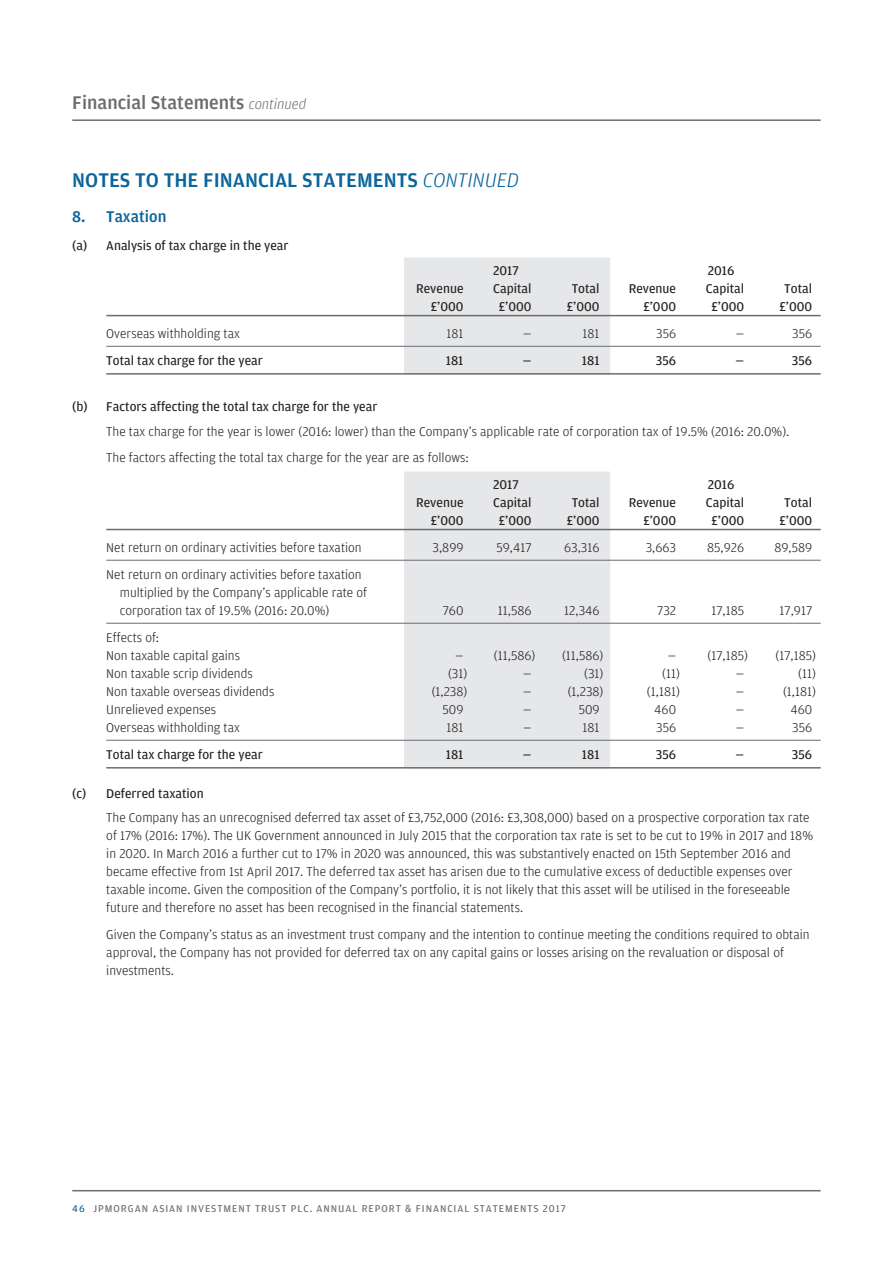
<style>
.page{position:relative;width:893px;height:1263px;background:#fff}
.page>*{position:absolute;margin:0;border:0;box-sizing:border-box;transform-origin:0 0}
.t1{font:500 21px "Amplitude";color:#0a659b}
.t2{font:500 19.5px "Amplitude";color:#6c6d70}
.t3{font:500 16.5px "Amplitude";color:#0a659b}
.t4{font:300 13.5px/18px "Amplitude";color:#231f20}
.t5{font:13.5px "Amplitude";color:#231f20}
.t6{font:10.5px "Amplitude";letter-spacing:.09em;color:#6c6d70}
.s1{font-weight:300;font-style:italic;font-size:15px}
.s2{font-weight:300;font-style:italic}
.s3{color:#0a659b}
</style>
<div class="page">
<hr style="left:72px;top:119px;width:749px;height:2px;background:#6c6d70">
<hr style="left:72px;top:1190px;width:749px;height:1px;background:#6c6d70">
<div style="left:404px;top:258px;width:206px;height:117px;background:#e6e7e9"></div>
<hr style="left:106px;top:315px;width:715px;height:1px;background:#6c6d70">
<hr style="left:106px;top:346px;width:715px;height:1px;background:#6c6d70">
<hr style="left:106px;top:373px;width:715px;height:2px;background:#6c6d70">
<div style="left:404px;top:471px;width:206px;height:297px;background:#e6e7e9"></div>
<hr style="left:106px;top:529px;width:715px;height:1px;background:#6c6d70">
<hr style="left:106px;top:560px;width:715px;height:1px;background:#6c6d70">
<hr style="left:106px;top:623px;width:715px;height:1px;background:#6c6d70">
<hr style="left:106px;top:740px;width:715px;height:1px;background:#6c6d70">
<hr style="left:106px;top:767px;width:715px;height:1px;background:#6c6d70">
<h2 class="t2" style="left:72px;top:90px;width:235px">Financial Statements <span class="s1">continued</span></h2>
<h1 class="t1" style="left:72px;top:167px;width:448px">NOTES TO THE FINANCIAL STATEMENTS <span class="s2">CONTINUED</span></h1>
<p class="t3" style="left:72px;top:206px;width:96px">8. Taxation</p>
<p class="t5" style="left:72px;top:238px;width:218px">(a) Analysis of tax charge in the year</p>
<p class="t5" style="left:493px;top:262px;width:27px">2017</p>
<p class="t5" style="left:708px;top:262px;width:28px">2016</p>
<p class="t5" style="left:416px;top:280px;width:49px">Revenue</p>
<p class="t5" style="left:493px;top:280px;width:40px">Capital</p>
<p class="t5" style="left:572px;top:280px;width:29px">Total</p>
<p class="t5" style="left:629px;top:280px;width:49px">Revenue</p>
<p class="t5" style="left:706px;top:280px;width:40px">Capital</p>
<p class="t5" style="left:784px;top:280px;width:29px">Total</p>
<p class="t5" style="left:431px;top:298px;width:34px">£’000</p>
<p class="t5" style="left:499px;top:298px;width:34px">£’000</p>
<p class="t5" style="left:567px;top:298px;width:34px">£’000</p>
<p class="t5" style="left:643px;top:298px;width:34px">£’000</p>
<p class="t5" style="left:711px;top:298px;width:34px">£’000</p>
<p class="t5" style="left:779px;top:298px;width:34px">£’000</p>
<p class="t4" style="left:106px;top:324px;width:135px">Overseas withholding tax</p>
<p class="t4" style="left:446px;top:324px;width:19px">181</p>
<p class="t4" style="left:523px;top:324px;width:10px">—</p>
<p class="t4" style="left:582px;top:324px;width:19px">181</p>
<p class="t4" style="left:656px;top:324px;width:21px">356</p>
<p class="t4" style="left:736px;top:324px;width:10px">—</p>
<p class="t4" style="left:792px;top:324px;width:21px">356</p>
<p class="t5" style="left:106px;top:352px;width:158px">Total tax charge for the year</p>
<p class="t5" style="left:446px;top:352px;width:19px">181</p>
<p class="t5" style="left:523px;top:352px;width:10px">—</p>
<p class="t5" style="left:582px;top:352px;width:19px">181</p>
<p class="t5" style="left:656px;top:352px;width:22px">356</p>
<p class="t5" style="left:735px;top:352px;width:10px">—</p>
<p class="t5" style="left:792px;top:352px;width:22px">356</p>
<p class="t5" style="left:72px;top:399px;width:307px">(b) Factors affecting the total tax charge for the year</p>
<p class="t4" style="left:106px;top:418px;width:685px;line-height:26.5px">The tax charge for the year is lower (2016: lower) than the Company’s applicable rate of corporation tax of 19.5% (2016: 20.0%).<br>The factors affecting the total tax charge for the year are as follows:</p>
<p class="t5" style="left:493px;top:476px;width:27px">2017</p>
<p class="t5" style="left:708px;top:476px;width:28px">2016</p>
<p class="t5" style="left:416px;top:494px;width:49px">Revenue</p>
<p class="t5" style="left:493px;top:494px;width:40px">Capital</p>
<p class="t5" style="left:572px;top:494px;width:29px">Total</p>
<p class="t5" style="left:629px;top:494px;width:49px">Revenue</p>
<p class="t5" style="left:706px;top:494px;width:40px">Capital</p>
<p class="t5" style="left:784px;top:494px;width:29px">Total</p>
<p class="t5" style="left:431px;top:512px;width:34px">£’000</p>
<p class="t5" style="left:499px;top:512px;width:34px">£’000</p>
<p class="t5" style="left:567px;top:512px;width:34px">£’000</p>
<p class="t5" style="left:643px;top:512px;width:34px">£’000</p>
<p class="t5" style="left:711px;top:512px;width:34px">£’000</p>
<p class="t5" style="left:779px;top:512px;width:34px">£’000</p>
<p class="t4" style="left:106px;top:538px;width:257px">Net return on ordinary activities before taxation</p>
<p class="t4" style="left:433px;top:538px;width:32px">3,899</p>
<p class="t4" style="left:496px;top:538px;width:37px">59,417</p>
<p class="t4" style="left:564px;top:538px;width:37px">63,316</p>
<p class="t4" style="left:646px;top:538px;width:32px">3,663</p>
<p class="t4" style="left:707px;top:538px;width:38px">85,926</p>
<p class="t4" style="left:774px;top:538px;width:39px">89,589</p>
<p class="t4" style="left:120px;top:565px;width:249px;text-indent:-14px">Net return on ordinary activities before taxation multiplied by the Company’s applicable rate of corporation tax of 19.5% (2016: 20.0%)</p>
<p class="t4" style="left:443px;top:601px;width:22px">760</p>
<p class="t4" style="left:498px;top:601px;width:35px">11,586</p>
<p class="t4" style="left:564px;top:601px;width:37px">12,346</p>
<p class="t4" style="left:657px;top:601px;width:20px">732</p>
<p class="t4" style="left:711px;top:601px;width:34px">17,185</p>
<p class="t4" style="left:779px;top:601px;width:34px">17,917</p>
<p class="t4" style="left:106px;top:628px;width:135px">Effects of:<br>Non taxable capital gains</p>
<p class="t4" style="left:455px;top:646px;width:82px">— (11,586)</p>
<p class="t4" style="left:562px;top:646px;width:43px">(11,586)</p>
<p class="t4" style="left:668px;top:646px;width:82px">— (17,185)</p>
<p class="t4" style="left:775px;top:646px;width:42px">(17,185)</p>
<p class="t4" style="left:106px;top:664px;width:148px">Non taxable scrip dividends</p>
<p class="t4" style="left:448px;top:664px;width:21px">(31)</p>
<p class="t4" style="left:523px;top:664px;width:10px">—</p>
<p class="t4" style="left:584px;top:664px;width:21px">(31)</p>
<p class="t4" style="left:662px;top:664px;width:19px">(11)</p>
<p class="t4" style="left:736px;top:664px;width:10px">—</p>
<p class="t4" style="left:798px;top:664px;width:19px">(11)</p>
<p class="t4" style="left:106px;top:682px;width:169px">Non taxable overseas dividends</p>
<p class="t4" style="left:432px;top:682px;width:37px">(1,238)</p>
<p class="t4" style="left:523px;top:682px;width:10px">—</p>
<p class="t4" style="left:568px;top:682px;width:37px">(1,238)</p>
<p class="t4" style="left:647px;top:682px;width:35px">(1,181)</p>
<p class="t4" style="left:736px;top:682px;width:10px">—</p>
<p class="t4" style="left:783px;top:682px;width:35px">(1,181)</p>
<p class="t4" style="left:106px;top:700px;width:111px">Unrelieved expenses</p>
<p class="t4" style="left:443px;top:700px;width:22px">509</p>
<p class="t4" style="left:523px;top:700px;width:10px">—</p>
<p class="t4" style="left:579px;top:700px;width:22px">509</p>
<p class="t4" style="left:654px;top:700px;width:23px">460</p>
<p class="t4" style="left:736px;top:700px;width:10px">—</p>
<p class="t4" style="left:790px;top:700px;width:23px">460</p>
<p class="t4" style="left:106px;top:718px;width:135px">Overseas withholding tax</p>
<p class="t4" style="left:446px;top:718px;width:19px">181</p>
<p class="t4" style="left:523px;top:718px;width:10px">—</p>
<p class="t4" style="left:582px;top:718px;width:19px">181</p>
<p class="t4" style="left:656px;top:718px;width:21px">356</p>
<p class="t4" style="left:736px;top:718px;width:10px">—</p>
<p class="t4" style="left:792px;top:718px;width:21px">356</p>
<p class="t5" style="left:106px;top:746px;width:158px">Total tax charge for the year</p>
<p class="t5" style="left:446px;top:746px;width:19px">181</p>
<p class="t5" style="left:523px;top:746px;width:10px">—</p>
<p class="t5" style="left:582px;top:746px;width:19px">181</p>
<p class="t5" style="left:656px;top:746px;width:22px">356</p>
<p class="t5" style="left:735px;top:746px;width:10px">—</p>
<p class="t5" style="left:792px;top:746px;width:22px">356</p>
<p class="t5" style="left:72px;top:785px;width:133px">(c) Deferred taxation</p>
<p class="t4" style="left:106px;top:808px;width:708px">The Company has an unrecognised deferred tax asset of £3,752,000 (2016: £3,308,000) based on a prospective corporation tax rate of 17% (2016: 17%). The UK Government announced in July 2015 that the corporation tax rate is set to be cut to 19% in 2017 and 18% in 2020. In March 2016 a further cut to 17% in 2020 was announced, this was substantively enacted on 15th September 2016 and became effective from 1st April 2017. The deferred tax asset has arisen due to the cumulative excess of deductible expenses over taxable income. Given the composition of the Company’s portfolio, it is not likely that this asset will be utilised in the foreseeable future and therefore no asset has been recognised in the financial statements.</p>
<p class="t4" style="left:106px;top:925px;width:705px">Given the Company’s status as an investment trust company and the intention to continue meeting the conditions required to obtain approval, the Company has not provided for deferred tax on any capital gains or losses arising on the revaluation or disposal of investments.</p>
<p class="t6" style="left:72px;top:1202px;width:495px"><span class="s3">46</span> JPMORGAN ASIAN INVESTMENT TRUST PLC. ANNUAL REPORT &amp; FINANCIAL STATEMENTS 2017</p>
</div>
